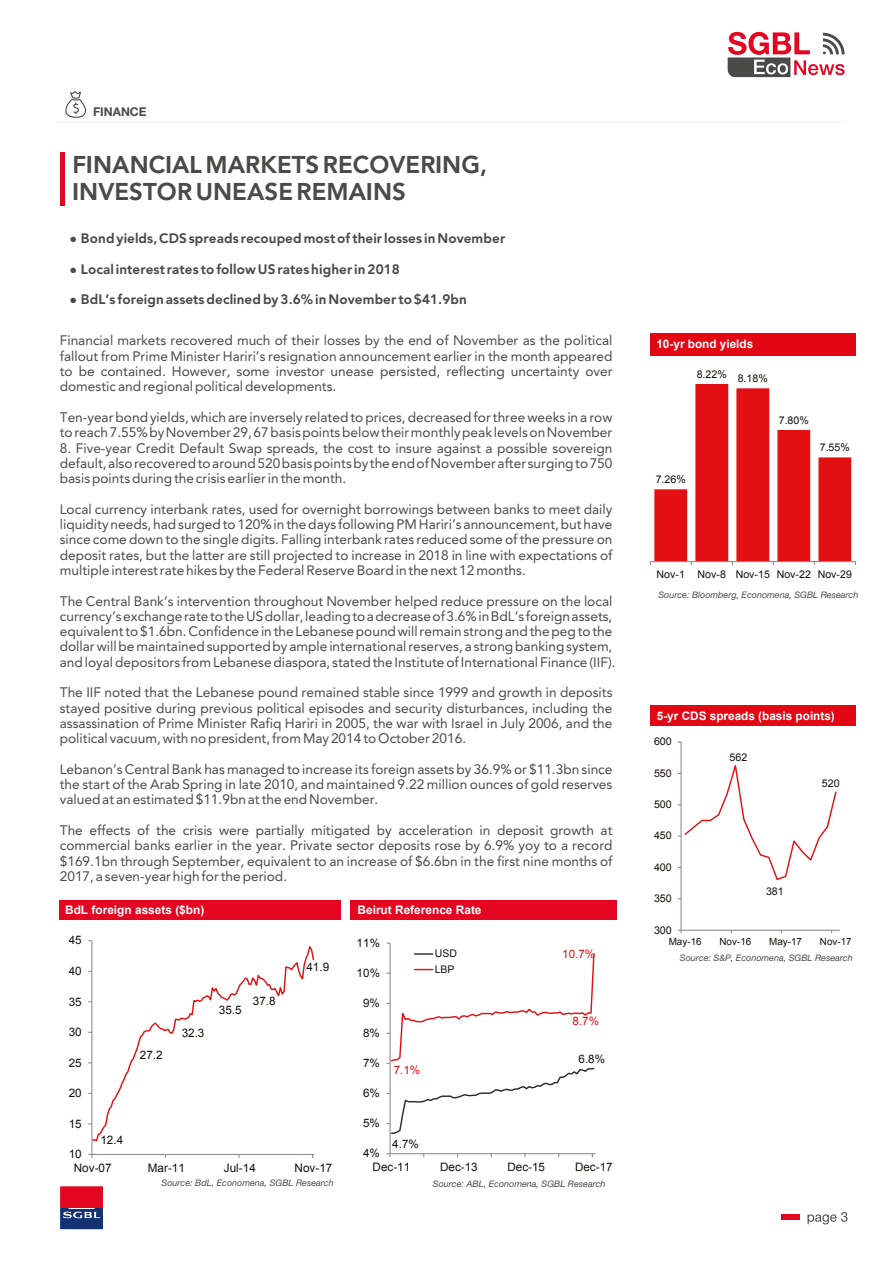
<style>
.page{position:relative;width:893px;height:1263px;background:#fff}
.page>*{position:absolute;margin:0;border:0;box-sizing:border-box;transform-origin:0 0}
.t1{font:700 22.5px/27px "SGBL";color:#4a4a49}
.t2{font:12.75px/15.3px "SGBL";color:#4a4a49;text-align:justify}
.t3{font:700 12.75px "SGBL";color:#4a4a49}
.t4{font:700 12.15px "Helvetica Neue LT Std";color:#4a4a49}
.t5{font:700 11.85px "Arial";color:#fff}
.t6{font:11.7px "Arial";color:#13110c}
.t7{font:11.55px "Arial";color:#13110c}
.t8{font:11.55px "Arial";color:#e31013}
.t9{font:10.65px "Arial";letter-spacing:.005em;color:#13110c}
.t10{font:10.5px/16px "Arial";color:#13110c}
.t11{font:9.9px "Arial";letter-spacing:.005em;color:#13110c}
.t12{font:italic 9px "Helvetica Neue LT Std";color:#4a4a49}
.s1{font-family:"Arial";font-weight:400}
</style>
<div class="page">
<svg style="left:807px;top:1212px;width:40px;height:12px"></svg>
<div style="left:782px;top:1214px;width:18px;height:6px;background:#e40521"></div>
<svg style="left:728px;top:32px;width:117px;height:45px"></svg>
<svg style="left:60px;top:1186px;width:43px;height:43px;background:#8e2b55"></svg>
<hr style="left:57px;top:121px;width:788px;height:2px;background:#f7f7f7">
<hr style="left:61px;top:152px;width:4px;height:53px;background:#e40521">
<div style="left:59px;top:900px;width:282px;height:21px;background:#e40521"></div>
<div style="left:350px;top:900px;width:267px;height:21px;background:#e40521"></div>
<hr style="left:59px;top:920px;width:558px;height:1px;background:#fff">
<svg style="left:65px;top:91px;width:22px;height:27px"></svg>
<div style="left:650px;top:333px;width:205px;height:22px;background:#e30613"></div>
<div style="left:651px;top:705px;width:205px;height:20px;background:#e30613"></div>
<svg style="left:650px;top:384px;width:206px;height:181px"></svg>
<hr style="left:680px;top:742px;width:2px;height:188px;background:#8f8b89">
<hr style="left:681px;top:930px;width:159px;height:1px;background:#8f8b89">
<svg style="left:678px;top:759px;width:159px;height:122px"></svg>
<hr style="left:91px;top:941px;width:1px;height:213px;background:#8f8b89">
<hr style="left:92px;top:1154px;width:222px;height:1px;background:#8f8b89">
<svg style="left:88px;top:940px;width:227px;height:203px"></svg>
<hr style="left:390px;top:943px;width:1px;height:211px;background:#8f8b89">
<hr style="left:390px;top:1153px;width:205px;height:1px;background:#8f8b89">
<svg style="left:386px;top:1153px;width:5px;height:4px"></svg>
<svg style="left:386px;top:952px;width:209px;height:183px"></svg>
<p class="t4" style="left:93px;top:104px;width:55px">FINANCE</p>
<h1 class="t1" style="left:72px;top:152px;width:416px">FINANCIAL MARKETS RECOVERING,<br>INVESTOR UNEASE REMAINS</h1>
<p class="t3" style="left:69px;top:229px;width:437px"><span class="s1">●</span> Bond yields, CDS spreads recouped most of their losses in November</p>
<p class="t3" style="left:69px;top:259px;width:332px"><span class="s1">●</span> Local interest rates to follow US rates higher in 2018</p>
<p class="t3" style="left:69px;top:290px;width:399px"><span class="s1">●</span> BdL’s foreign assets declined by 3.6% in November to $41.9bn</p>
<p class="t2" style="left:60px;top:333px;width:554px">Financial markets recovered much of their losses by the end of November as the political fallout from Prime Minister Hariri’s resignation announcement earlier in the month appeared to be contained. However, some investor unease persisted, reflecting uncertainty over domestic and regional political developments.</p>
<p class="t2" style="left:60px;top:410px;width:554px">Ten-year bond yields, which are inversely related to prices, decreased for three weeks in a row to reach 7.55% by November 29, 67 basis points below their monthly peak levels on November</p>
<p class="t2" style="left:60px;top:440px;width:554px">8. Five-year Credit Default Swap spreads, the cost to insure against a possible sovereign default, also recovered to around 520 basis points by the end of November after surging to 750 basis points during the crisis earlier in the month.</p>
<p class="t2" style="left:60px;top:502px;width:554px">Local currency interbank rates, used for overnight borrowings between banks to meet daily liquidity needs, had surged to 120% in the days following PM Hariri’s announcement, but have since come down to the single digits. Falling interbank rates reduced some of the pressure on deposit rates, but the latter are still projected to increase in 2018 in line with expectations of multiple interest rate hikes by the Federal Reserve Board in the next 12 months.</p>
<p class="t2" style="left:60px;top:593px;width:557px;text-align:left">The Central Bank’s intervention throughout November helped reduce pressure on the local currency’s exchange rate to the US dollar, leading to a decrease of 3.6% in BdL’s foreign assets, equivalent to $1.6bn. Confidence in the Lebanese pound will remain strong and the peg to the dollar will be maintained supported by ample international reserves, a strong banking system, and loyal depositors from Lebanese diaspora, stated the Institute of International Finance (IIF).</p>
<p class="t2" style="left:60px;top:685px;width:554px">The IIF noted that the Lebanese pound remained stable since 1999 and growth in deposits stayed positive during previous political episodes and security disturbances, including the assassination of Prime Minister Rafiq Hariri in 2005, the war with Israel in July 2006, and the political vacuum, with no president, from May 2014 to October 2016.</p>
<p class="t2" style="left:60px;top:762px;width:554px">Lebanon’s Central Bank has managed to increase its foreign assets by 36.9% or $11.3bn since the start of the Arab Spring in late 2010, and maintained 9.22 million ounces of gold reserves valued at an estimated $11.9bn at the end November.</p>
<p class="t2" style="left:60px;top:823px;width:554px">The effects of the crisis were partially mitigated by acceleration in deposit growth at commercial banks earlier in the year. Private sector deposits rose by 6.9% yoy to a record $169.1bn through September, equivalent to an increase of $6.6bn in the first nine months of 2017, a seven-year high for the period.</p>
<p class="t5" style="left:65px;top:902px;width:141px">BdL foreign assets ($bn)</p>
<p class="t5" style="left:358px;top:902px;width:126px">Beirut Reference Rate</p>
<p class="t6" style="left:69px;top:933px;width:15px">45</p>
<p class="t7" style="left:357px;top:935px;width:25px">11%</p>
<p class="t6" style="left:69px;top:963px;width:15px">40</p>
<p class="t6" style="left:306px;top:959px;width:24px">41.9</p>
<p class="t7" style="left:357px;top:965px;width:25px">10%</p>
<p class="t10" style="left:435px;top:945px;width:24px">USD<br>LBP</p>
<p class="t8" style="left:562px;top:946px;width:34px">10.7%</p>
<p class="t6" style="left:69px;top:994px;width:15px">35</p>
<p class="t6" style="left:219px;top:1002px;width:24px">35.5</p>
<p class="t6" style="left:253px;top:993px;width:24px">37.8</p>
<p class="t7" style="left:363px;top:995px;width:18px">9%</p>
<p class="t8" style="left:572px;top:1013px;width:28px">8.7%</p>
<p class="t6" style="left:69px;top:1024px;width:15px">30</p>
<p class="t6" style="left:182px;top:1025px;width:24px">32.3</p>
<p class="t7" style="left:363px;top:1025px;width:18px">8%</p>
<p class="t6" style="left:69px;top:1055px;width:15px">25</p>
<p class="t6" style="left:140px;top:1047px;width:24px">27.2</p>
<p class="t7" style="left:363px;top:1055px;width:18px">7%</p>
<p class="t8" style="left:394px;top:1063px;width:28px">7.1%</p>
<p class="t7" style="left:579px;top:1051px;width:28px">6.8%</p>
<p class="t6" style="left:69px;top:1085px;width:15px">20</p>
<p class="t7" style="left:363px;top:1085px;width:18px">6%</p>
<p class="t6" style="left:69px;top:1116px;width:15px">15</p>
<p class="t7" style="left:363px;top:1116px;width:18px">5%</p>
<p class="t6" style="left:69px;top:1146px;width:15px">10</p>
<p class="t6" style="left:100px;top:1132px;width:24px">12.4</p>
<p class="t7" style="left:363px;top:1146px;width:18px">4%</p>
<p class="t7" style="left:392px;top:1136px;width:28px">4.7%</p>
<p class="t6" style="left:74px;top:1160px;width:39px">Nov-07</p>
<p class="t6" style="left:148px;top:1160px;width:39px">Mar-11</p>
<p class="t6" style="left:224px;top:1160px;width:33px">Jul-14</p>
<p class="t6" style="left:295px;top:1160px;width:39px">Nov-17</p>
<p class="t7" style="left:373px;top:1160px;width:39px">Dec-11</p>
<p class="t7" style="left:440px;top:1160px;width:39px">Dec-13</p>
<p class="t7" style="left:508px;top:1160px;width:39px">Dec-15</p>
<p class="t7" style="left:575px;top:1160px;width:39px">Dec-17</p>
<p class="t12" style="left:162px;top:1177px;width:174px">Source: BdL, Economena, SGBL Research</p>
<p class="t12" style="left:433px;top:1178px;width:174px">Source: ABL, Economena, SGBL Research</p>
<p class="t5" style="left:656px;top:336px;width:98px">10-yr bond yields</p>
<p class="t9" style="left:697px;top:369px;width:73px">8.22% 8.18%</p>
<p class="t9" style="left:656px;top:472px;width:32px">7.26%</p>
<p class="t9" style="left:779px;top:413px;width:32px">7.80%</p>
<p class="t9" style="left:820px;top:440px;width:32px">7.55%</p>
<p class="t9" style="left:657px;top:567px;width:197px">Nov-1 Nov-8 Nov-15 Nov-22 Nov-29</p>
<p class="t12" style="left:658px;top:589px;width:202px">Source: Bloomberg, Economena, SGBL Research</p>
<p class="t5" style="left:657px;top:708px;width:180px">5-yr CDS spreads (basis points)</p>
<p class="t9" style="left:654px;top:735px;width:19px">600</p>
<p class="t9" style="left:654px;top:766px;width:19px">550</p>
<p class="t9" style="left:654px;top:797px;width:19px">500</p>
<p class="t9" style="left:654px;top:829px;width:19px">450</p>
<p class="t9" style="left:654px;top:860px;width:19px">400</p>
<p class="t9" style="left:654px;top:891px;width:19px">350</p>
<p class="t9" style="left:654px;top:923px;width:19px">300</p>
<p class="t9" style="left:729px;top:750px;width:19px">562</p>
<p class="t9" style="left:766px;top:884px;width:19px">381</p>
<p class="t9" style="left:822px;top:777px;width:19px">520</p>
<p class="t11" style="left:669px;top:935px;width:34px">May-16</p>
<p class="t11" style="left:719px;top:935px;width:33px">Nov-16</p>
<p class="t11" style="left:769px;top:935px;width:34px">May-17</p>
<p class="t11" style="left:820px;top:935px;width:33px">Nov-17</p>
<p class="t12" style="left:680px;top:952px;width:174px">Source: S&amp;P, Economena, SGBL Research</p>
</div>
